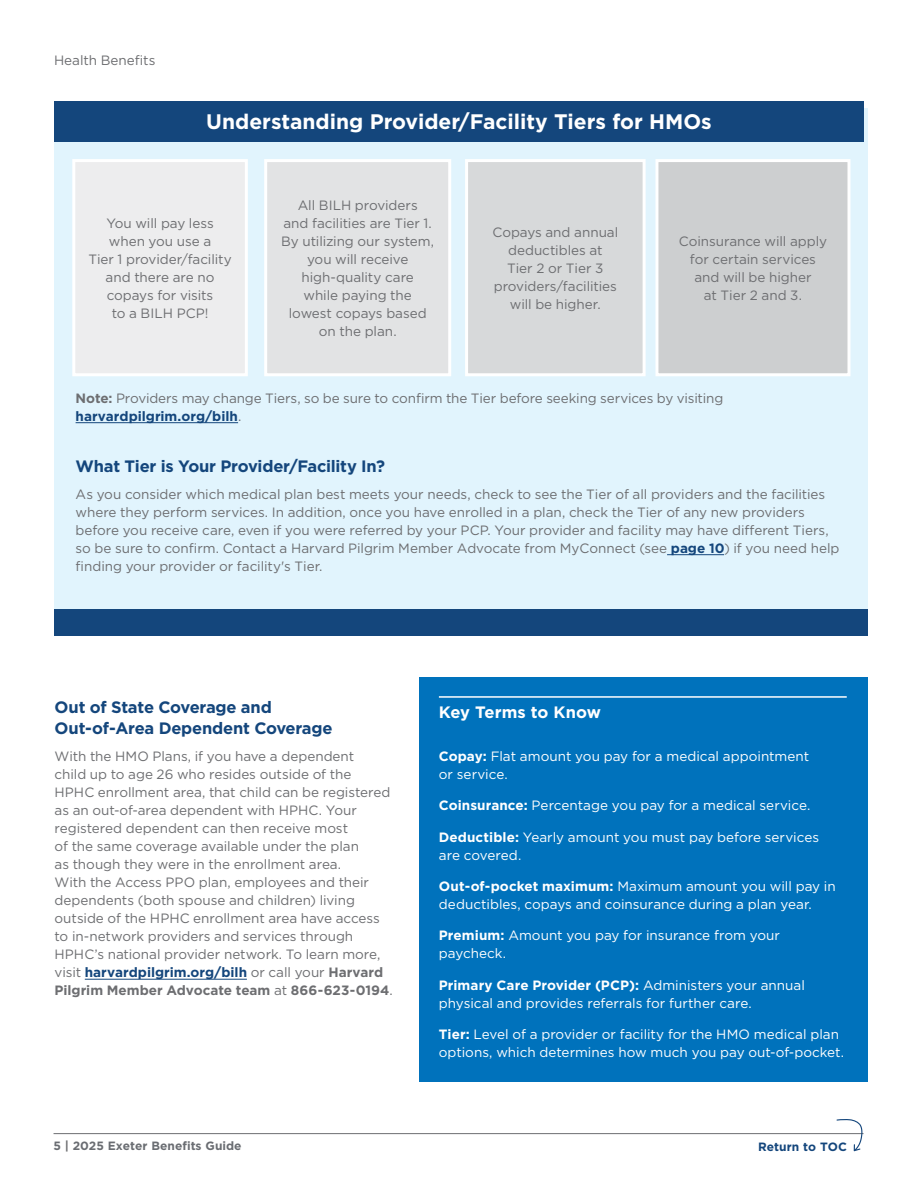
<style>
.page{position:relative;width:918px;height:1188px;background:#fff}
.page>*{position:absolute;margin:0;border:0;box-sizing:border-box;transform-origin:0 0}
.t1{font:700 21px "Gotham";color:#fff}
.t2{font:700 16.5px/21px "Gotham";letter-spacing:-.015em;color:#14467c}
.t3{font:700 16.5px "Gotham";color:#fff}
.t4{font:13.5px/18px "Gotham";letter-spacing:-.005em;color:#6d6e71;text-align:center}
.t5{font:13.5px/18px "Gotham";color:#fff}
.t6{font:700 12px "Gotham";color:#6a6d72}
.t7{font:700 12px "Gotham";color:#14467c}
.s1{font-weight:700}
.s2{font-weight:700;color:#14467c}
.s3{color:#6d6e71}
</style>
<div class="page">
<div style="left:54px;top:108px;width:814px;height:515px;background:#e1f4fd"></div>
<hr style="left:85px;top:979px;width:162px;height:1px;background:#14467c">
<div style="left:54px;top:101px;width:810px;height:40px;background:#14467c"></div>
<hr style="left:76px;top:422px;width:162px;height:1px;background:#14467c">
<hr style="left:667px;top:554px;width:57px;height:1px;background:#14467c">
<div style="left:74px;top:161px;width:172px;height:214px;background:#ededee"></div>
<div style="left:72px;top:159px;width:176px;height:217px;border:3px solid #fff"></div>
<div style="left:266px;top:161px;width:184px;height:214px;background:#e2e3e4"></div>
<div style="left:264px;top:159px;width:187px;height:217px;border:3px solid #fff"></div>
<div style="left:467px;top:161px;width:177px;height:214px;background:#d7d9da"></div>
<div style="left:465px;top:159px;width:181px;height:217px;border:3px solid #fff"></div>
<div style="left:657px;top:161px;width:192px;height:214px;background:#cdcfd0"></div>
<div style="left:655px;top:159px;width:195px;height:217px;border:3px solid #fff"></div>
<div style="left:54px;top:609px;width:814px;height:27px;background:#14467c"></div>
<div style="left:419px;top:677px;width:449px;height:405px;background:#0072bc"></div>
<hr style="left:439px;top:696px;width:408px;height:2px;background:#fff">
<hr style="left:54px;top:1133px;width:810px;height:1px;background:#6d6e71">
<svg style="left:837px;top:1119px;width:25px;height:32px"></svg>
<p class="t4" style="left:54px;top:51px;width:103px">Health Benefits</p>
<h1 class="t1" style="left:206px;top:110px;width:507px">Understanding Provider/Facility Tiers for HMOs</h1>
<p class="t4" style="left:88px;top:214px;width:145px">You will pay less when you use a<br>Tier 1 provider/facility and there are no copays for visits<br>to a BILH PCP!</p>
<p class="t4" style="left:281px;top:196px;width:154px">All BILH providers<br>and facilities are Tier 1.<br>By utilizing our system, you will receive high-quality care<br>while paying the lowest copays based on the plan.</p>
<p class="t4" style="left:492px;top:223px;width:127px">Copays and annual deductibles at<br>Tier 2 or Tier 3 providers/facilities will be higher.</p>
<p class="t4" style="left:679px;top:232px;width:150px">Coinsurance will apply for certain services and will be higher<br>at Tier 2 and 3.</p>
<p class="t4" style="left:76px;top:389px;width:649px;text-align:left"><span class="s1">Note:</span> Providers may change Tiers, so be sure to confirm the Tier before seeking services by visiting <span class="s2">harvardpilgrim.org/bilh</span>.</p>
<p class="t2" style="left:76px;top:455px;width:311px">What Tier is Your Provider/Facility In?</p>
<p class="t4" style="left:76px;top:485px;width:765px;text-align:left">As you consider which medical plan best meets your needs, check to see the Tier of all providers and the facilities where they perform services. In addition, once you have enrolled in a plan, check the Tier of any new providers before you receive care, even if you were referred by your PCP. Your provider and facility may have different Tiers, so be sure to confirm. Contact a Harvard Pilgrim Member Advocate from MyConnect (see <span class="s2">page 10</span>) if you need help finding your provider or facility's Tier.</p>
<p class="t2" style="left:55px;top:697px;width:279px">Out of State Coverage and<br>Out-of-Area Dependent Coverage</p>
<p class="t4" style="left:55px;top:747px;width:340px;text-align:left">With the HMO Plans, if you have a dependent<br>child up to age 26 who resides outside of the HPHC enrollment area, that child can be registered as an out-of-area dependent with HPHC. Your registered dependent can then receive most<br>of the same coverage available under the plan<br>as though they were in the enrollment area.<br>With the Access PPO plan, employees and their dependents (both spouse and children) living outside of the HPHC enrollment area have access to in-network providers and services through HPHC’s national provider network. To learn more, visit <span class="s2">harvardpilgrim.org/bilh</span> or call your <span class="s1">Harvard Pilgrim Member Advocate team</span> at <span class="s1">866-623-0194</span>.</p>
<p class="t3" style="left:439px;top:703px;width:164px">Key Terms to Know</p>
<p class="t5" style="left:439px;top:746px;width:372px"><span class="s1">Copay:</span> Flat amount you pay for a medical appointment or service.</p>
<p class="t5" style="left:439px;top:796px;width:373px"><span class="s1">Coinsurance:</span> Percentage you pay for a medical service.</p>
<p class="t5" style="left:439px;top:827px;width:382px"><span class="s1">Deductible:</span> Yearly amount you must pay before services are covered.</p>
<p class="t5" style="left:439px;top:877px;width:398px"><span class="s1">Out-of-pocket maximum:</span> Maximum amount you will pay in deductibles, copays and coinsurance during a plan year.</p>
<p class="t5" style="left:439px;top:926px;width:343px"><span class="s1">Premium:</span> Amount you pay for insurance from your paycheck.</p>
<p class="t5" style="left:439px;top:976px;width:368px"><span class="s1">Primary Care Provider (PCP):</span> Administers your annual physical and provides referrals for further care.</p>
<p class="t5" style="left:439px;top:1025px;width:407px"><span class="s1">Tier:</span> Level of a provider or facility for the HMO medical plan options, which determines how much you pay out-of-pocket.</p>
<p class="t6" style="left:54px;top:1138px;width:190px">5 <span class="s3">|</span> 2025 Exeter Benefits Guide</p>
<p class="t7" style="left:758px;top:1140px;width:90px">Return to TOC</p>
</div>
